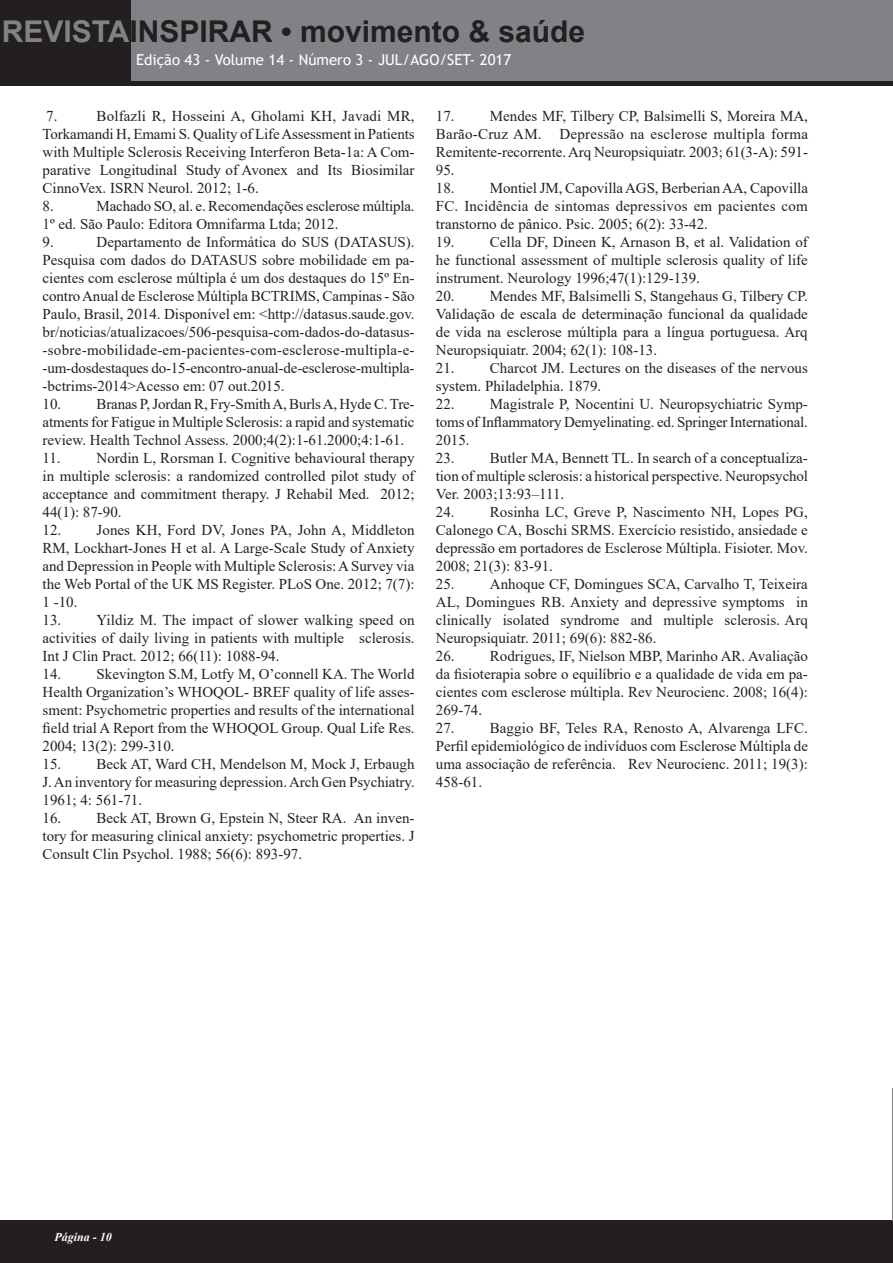
<style>
.page{position:relative;width:893px;height:1263px;background:#fff}
.page>*{position:absolute;margin:0;border:0;box-sizing:border-box;transform-origin:0 0}
.t1{font:700 30px "Arial";color:#231f20}
.Corpo_do_texto{font:15px/18px "Times New Roman";color:#231f20;text-align:justify}
.t2{font:15px "Trebuchet MS";color:#fff}
.t3{font:italic 700 12px "Times New Roman";color:#fff}
.s1{color:#808285}
</style>
<div class="page">
<div style="left:0;top:0;width:893px;height:85px;background:#231f20"></div>
<div style="left:0;top:1220px;width:893px;height:43px;background:#231f20"></div>
<div style="left:132px;top:0;width:761px;height:80px;background:#808285"></div>
<h1 class="t1" style="left:2px;top:11px;width:585px"><span class="s1">REVISTA</span>INSPIRAR • movimento &amp; saúde</h1>
<p class="t2" style="left:136px;top:50px;width:377px">Edição 43 - Volume 14 - Número 3 - JUL/AGO/SET- 2017</p>
<p class="Corpo_do_texto" style="left:43px;top:106px;width:374px;text-indent:54px">Bolfazli R, Hosseini A, Gholami KH, Javadi MR, Torkamandi H, Emami S. Quality of Life Assessment in Patients with Multiple Sclerosis Receiving Interferon Beta-1a: A Com&shy;parative Longitudinal Study of Avonex and Its Biosimilar CinnoVex. ISRN Neurol. 2012; 1-6.</p>
<p class="Corpo_do_texto" style="left:43px;top:196px;width:13px">8.</p>
<p class="Corpo_do_texto" style="left:46px;top:106px;width:13px">7.</p>
<p class="Corpo_do_texto" style="left:43px;top:196px;width:374px;text-indent:54px">Machado SO, al. e. Recomendações esclerose múltipla.<br>1º ed. São Paulo: Editora Omnifarma Ltda; 2012.</p>
<p class="Corpo_do_texto" style="left:43px;top:232px;width:13px">9.</p>
<p class="Corpo_do_texto" style="left:43px;top:232px;width:374px;text-indent:54px">Departamento de Informática do SUS (DATASUS).<br>Pesquisa com dados do DATASUS sobre mobilidade em pa&shy;cientes com esclerose múltipla é um dos destaques do 15º En&shy;contro Anual de Esclerose Múltipla BCTRIMS, Campinas - São Paulo, Brasil, 2014. Disponível em: &lt;http://datasus.saude.gov. br/noticias/atualizacoes/506-pesquisa-com-dados-do-datasus--sobre-mobilidade-em-pacientes-com-esclerose-multipla-e--um-dosdestaques do-15-encontro-anual-de-esclerose-multipla--bctrims-2014&gt;Acesso em: 07 out.2015.</p>
<p class="Corpo_do_texto" style="left:43px;top:394px;width:374px">10. Branas P, Jordan R, Fry-Smith A, Burls A, Hyde C. Tre&shy;atments for Fatigue in Multiple Sclerosis: a rapid and systematic review. Health Technol Assess. 2000;4(2):1-61.2000;4:1-61.</p>
<p class="Corpo_do_texto" style="left:43px;top:448px;width:374px">11. Nordin L, Rorsman I. Cognitive behavioural therapy in multiple sclerosis: a randomized controlled pilot study of acceptance and commitment therapy. J Rehabil Med. 2012; 44(1): 87-90.</p>
<p class="Corpo_do_texto" style="left:43px;top:520px;width:374px">12. Jones KH, Ford DV, Jones PA, John A, Middleton RM, Lockhart-Jones H et al. A Large-Scale Study of Anxiety and Depression in People with Multiple Sclerosis: A Survey via the Web Portal of the UK MS Register. PLoS One. 2012; 7(7):<br>1 -10.</p>
<p class="Corpo_do_texto" style="left:43px;top:610px;width:374px">13. Yildiz M. The impact of slower walking speed on activities of daily living in patients with multiple sclerosis.<br>Int J Clin Pract. 2012; 66(11): 1088-94.</p>
<p class="Corpo_do_texto" style="left:43px;top:664px;width:374px">14. Skevington S.M, Lotfy M, O’connell KA. The World Health Organization’s WHOQOL- BREF quality of life asses&shy;sment: Psychometric properties and results of the international field trial A Report from the WHOQOL Group. Qual Life Res.<br>2004; 13(2): 299-310.</p>
<p class="Corpo_do_texto" style="left:43px;top:754px;width:374px">15. Beck AT, Ward CH, Mendelson M, Mock J, Erbaugh J. An inventory for measuring depression. Arch Gen Psychiatry.<br>1961; 4: 561-71.</p>
<p class="Corpo_do_texto" style="left:43px;top:808px;width:374px">16. Beck AT, Brown G, Epstein N, Steer RA. An inven&shy;tory for measuring clinical anxiety: psychometric properties. J Consult Clin Psychol. 1988; 56(6): 893-97.</p>
<p class="Corpo_do_texto" style="left:436px;top:106px;width:374px">17. Mendes MF, Tilbery CP, Balsimelli S, Moreira MA, Barão-Cruz AM. Depressão na esclerose multipla forma Remitente-recorrente. Arq Neuropsiquiatr. 2003; 61(3-A): 591- 95.</p>
<p class="Corpo_do_texto" style="left:436px;top:178px;width:374px">18. Montiel JM, Capovilla AGS, Berberian AA, Capovilla FC. Incidência de sintomas depressivos em pacientes com transtorno de pânico. Psic. 2005; 6(2): 33-42.</p>
<p class="Corpo_do_texto" style="left:436px;top:232px;width:374px">19. Cella DF, Dineen K, Arnason B, et al. Validation of he functional assessment of multiple sclerosis quality of life instrument. Neurology 1996;47(1):129-139.</p>
<p class="Corpo_do_texto" style="left:436px;top:286px;width:374px">20. Mendes MF, Balsimelli S, Stangehaus G, Tilbery CP.<br>Validação de escala de determinação funcional da qualidade de vida na esclerose múltipla para a língua portuguesa. Arq Neuropsiquiatr. 2004; 62(1): 108-13.</p>
<p class="Corpo_do_texto" style="left:436px;top:358px;width:374px">21. Charcot JM. Lectures on the diseases of the nervous system. Philadelphia. 1879.</p>
<p class="Corpo_do_texto" style="left:436px;top:394px;width:374px">22. Magistrale P, Nocentini U. Neuropsychiatric Symp&shy;toms of Inflammatory Demyelinating. ed. Springer International.<br>2015.</p>
<p class="Corpo_do_texto" style="left:436px;top:448px;width:374px">23. Butler MA, Bennett TL. In search of a conceptualiza&shy;tion of multiple sclerosis: a historical perspective. Neuropsychol Ver. 2003;13:93–111.</p>
<p class="Corpo_do_texto" style="left:436px;top:502px;width:374px">24. Rosinha LC, Greve P, Nascimento NH, Lopes PG, Calonego CA, Boschi SRMS. Exercício resistido, ansiedade e depressão em portadores de Esclerose Múltipla. Fisioter. Mov.<br>2008; 21(3): 83-91.</p>
<p class="Corpo_do_texto" style="left:436px;top:574px;width:374px">25. Anhoque CF, Domingues SCA, Carvalho T, Teixeira AL, Domingues RB. Anxiety and depressive symptoms in clinically isolated syndrome and multiple sclerosis. Arq Neuropsiquiatr. 2011; 69(6): 882-86.</p>
<p class="Corpo_do_texto" style="left:436px;top:646px;width:374px">26. Rodrigues, IF, Nielson MBP, Marinho AR. Avaliação da fisioterapia sobre o equilíbrio e a qualidade de vida em pa&shy;cientes com esclerose múltipla. Rev Neurocienc. 2008; 16(4):<br>269-74.</p>
<p class="Corpo_do_texto" style="left:436px;top:718px;width:374px">27. Baggio BF, Teles RA, Renosto A, Alvarenga LFC.<br>Perfil epidemiológico de indivíduos com Esclerose Múltipla de uma associação de referência. Rev Neurocienc. 2011; 19(3):<br>458-61.</p>
<p class="t3" style="left:55px;top:1229px;width:59px">Página - 10</p>
</div>
